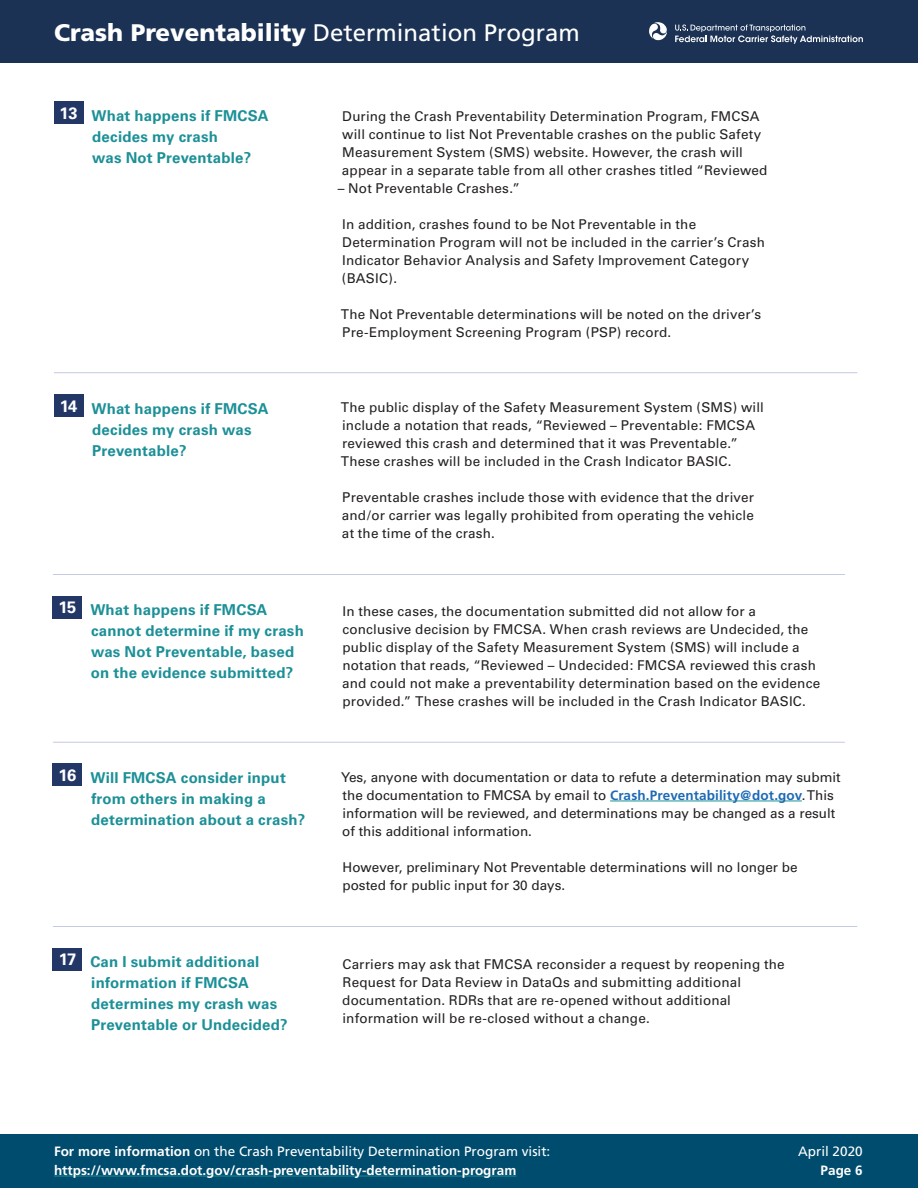
<style>
.page{position:relative;width:918px;height:1188px;background:#fff}
.page>*{position:absolute;margin:0;border:0;box-sizing:border-box;transform-origin:0 0}
.t1{font:24px "Frutiger";color:#fff}
.t2{font:700 15px/21px "Univers";letter-spacing:.015em;color:#1c9097}
.BT{font:13.5px/18px "Univers";letter-spacing:.01em;color:#231f20}
.t3{font:700 13.5px/18.8px "Frutiger";color:#fff}
.t4{font:13.5px "Frutiger";color:#fff}
.s1{font-weight:900}
.s2{font-size:16.5px;color:#fff}
.s3{font-family:"Frutiger";font-weight:700;color:#1d6ab5}
.s4{font-weight:400}
</style>
<div class="page">
<div style="left:0;top:0;width:918px;height:63px;background:#1b3254"></div>
<div style="left:0;top:1134px;width:918px;height:54px;background:#004c6e"></div>
<hr style="left:54px;top:1176px;width:462px;height:1px;background:#1c9097">
<svg style="left:649px;top:22px;width:18px;height:19px"></svg>
<svg style="left:675px;top:25px;width:188px;height:19px"></svg>
<div style="left:54px;top:101px;width:29px;height:23px;background:#233767"></div>
<hr style="left:54px;top:372px;width:803px;height:1px;background:#c3cae1">
<div style="left:54px;top:394px;width:29px;height:23px;background:#233767"></div>
<hr style="left:53px;top:574px;width:792px;height:1px;background:#c3cae1">
<div style="left:53px;top:596px;width:29px;height:22px;background:#233767"></div>
<hr style="left:53px;top:742px;width:792px;height:1px;background:#c3cae1">
<div style="left:53px;top:764px;width:29px;height:22px;background:#233767"></div>
<hr style="left:610px;top:801px;width:192px;height:1px;background:#1c9097">
<hr style="left:53px;top:926px;width:804px;height:1px;background:#c3cae1">
<div style="left:53px;top:948px;width:29px;height:22px;background:#233767"></div>
<h1 class="t1" style="left:54px;top:18px;width:527px"><span class="s1">Crash Preventability</span> Determination Program</h1>
<p class="t2" style="left:92px;top:105px;width:178px;text-indent:-33px"><span class="s2">13</span> What happens if FMCSA decides my crash<br>was Not Preventable?</p>
<p class="BT" style="left:342px;top:107px;width:427px">During the Crash Preventability Determination Program, FMCSA will continue to list Not Preventable crashes on the public Safety Measurement System (SMS) website. However, the crash will appear in a separate table from all other crashes titled “Reviewed</p>
<p class="BT" style="left:338px;top:179px;width:184px">– Not Preventable Crashes.”</p>
<p class="BT" style="left:342px;top:215px;width:425px">In addition, crashes found to be Not Preventable in the Determination Program will not be included in the carrier’s Crash Indicator Behavior Analysis and Safety Improvement Category (BASIC).</p>
<p class="BT" style="left:341px;top:305px;width:422px">The Not Preventable determinations will be noted on the driver’s<br>Pre-Employment Screening Program (PSP) record.</p>
<p class="t2" style="left:92px;top:398px;width:178px;text-indent:-32px"><span class="s2">14</span> What happens if FMCSA decides my crash was<br>Preventable?</p>
<p class="BT" style="left:341px;top:398px;width:425px">The public display of the Safety Measurement System (SMS) will include a notation that reads, “Reviewed – Preventable: FMCSA reviewed this crash and determined that it was Preventable.” These crashes will be included in the Crash Indicator BASIC.</p>
<p class="BT" style="left:342px;top:488px;width:414px;text-align:justify">Preventable crashes include those with evidence that the driver and/or carrier was legally prohibited from operating the vehicle at the time of the crash.</p>
<p class="t2" style="left:91px;top:600px;width:215px;text-indent:-32px"><span class="s2">15</span> What happens if FMCSA cannot determine if my crash was Not Preventable, based on the evidence submitted?</p>
<p class="BT" style="left:342px;top:602px;width:480px">In these cases, the documentation submitted did not allow for a conclusive decision by FMCSA. When crash reviews are Undecided, the public display of the Safety Measurement System (SMS) will include a notation that reads, “Reviewed – Undecided: FMCSA reviewed this crash and could not make a preventability determination based on the evidence provided.” These crashes will be included in the Crash Indicator BASIC.</p>
<p class="t2" style="left:91px;top:767px;width:216px;text-indent:-33px"><span class="s2">16</span> Will FMCSA consider input from others in making a determination about a crash?</p>
<p class="BT" style="left:341px;top:768px;width:501px">Yes, anyone with documentation or data to refute a determination may submit the documentation to FMCSA by email to <span class="s3">Crash.Preventability@dot.gov</span>. This information will be reviewed, and determinations may be changed as a result of this additional information.</p>
<p class="BT" style="left:342px;top:858px;width:457px">However, preliminary Not Preventable determinations will no longer be posted for public input for 30 days.</p>
<p class="t2" style="left:91px;top:952px;width:198px;text-indent:-32px"><span class="s2">17</span> Can I submit additional information if FMCSA determines my crash was<br>Preventable or Undecided?</p>
<p class="BT" style="left:342px;top:955px;width:444px">Carriers may ask that FMCSA reconsider a request by reopening the Request for Data Review in DataQs and submitting additional documentation. RDRs that are re-opened without additional information will be re-closed without a change.</p>
<p class="t3" style="left:54px;top:1142px;width:498px">For more information <span class="s4">on the Crash Preventability Determination Program visit: </span>https://www.fmcsa.dot.gov/crash-preventability-determination-program</p>
<p class="t4" style="left:798px;top:1143px;width:66px">April 2020</p>
<p class="t3" style="left:821px;top:1161px;width:44px">Page 6</p>
</div>
